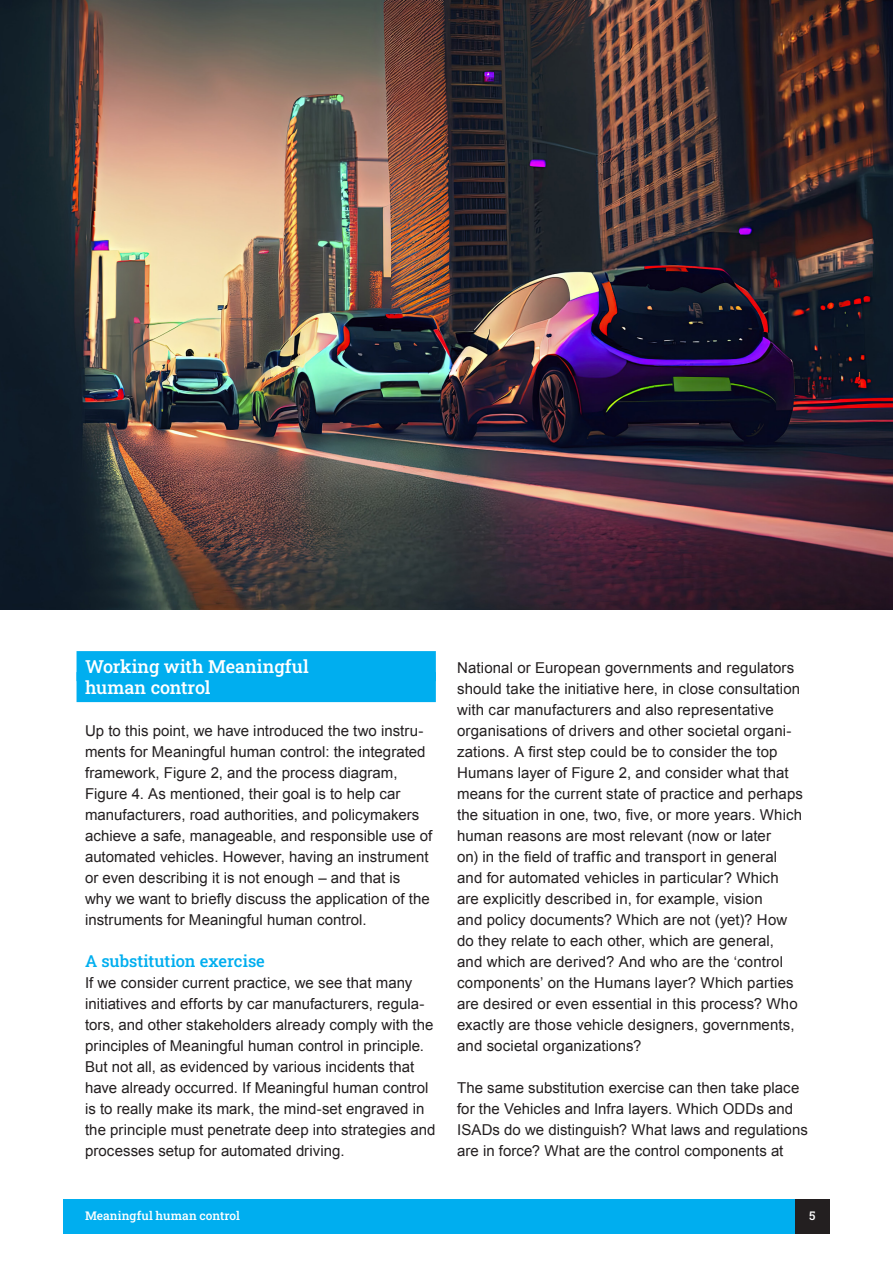
<style>
.page{position:relative;width:893px;height:1263px;background:#fff}
.page>*{position:absolute;margin:0;border:0;box-sizing:border-box;transform-origin:0 0}
.tussenkop{font:500 18px "Roboto Slab";color:#fff}
.body{font:500 16.5px "Roboto Slab";color:#00aeef}
.body-2{font:15px/21px "Arial";letter-spacing:.005em;color:#231f20}
.t1{font:500 12px "Roboto Slab";letter-spacing:.005em;color:#fff}
</style>
<div class="page">
<img style="left:0;top:0;width:893px;height:610px">
<div style="left:77px;top:651px;width:359px;height:30px;background:#00aeef"></div>
<div style="left:77px;top:672px;width:359px;height:30px;background:#00aeef"></div>
<div style="left:64px;top:1199px;width:731px;height:34px;background:#00aeef"></div>
<div style="left:795px;top:1199px;width:34px;height:34px;background:#231f20"></div>
<p class="tussenkop" style="left:85px;top:654px;width:225px">Working with Meaningful</p>
<p class="tussenkop" style="left:85px;top:675px;width:127px">human control</p>
<p class="body-2" style="left:85px;top:720px;width:349px">Up to this point, we have introduced the two instru&shy;ments for Meaningful human control: the integrated framework, Figure 2, and the process diagram, Figure 4. As mentioned, their goal is to help car manufacturers, road authorities, and policymakers achieve a safe, manageable, and responsible use of automated vehicles. However, having an instrument or even describing it is not enough – and that is<br>why we want to briefly discuss the application of the instruments for Meaningful human control.</p>
<p class="body" style="left:85px;top:949px;width:181px">A substitution exercise</p>
<p class="body-2" style="left:85px;top:972px;width:352px">If we consider current practice, we see that many initiatives and efforts by car manufacturers, regula&shy;tors, and other stakeholders already comply with the principles of Meaningful human control in principle.<br>But not all, as evidenced by various incidents that have already occurred. If Meaningful human control is to really make its mark, the mind-set engraved in the principle must penetrate deep into strategies and processes setup for automated driving.</p>
<p class="body-2" style="left:457px;top:657px;width:347px">National or European governments and regulators should take the initiative here, in close consultation with car manufacturers and also representative organisations of drivers and other societal organi&shy;zations. A first step could be to consider the top Humans layer of Figure 2, and consider what that means for the current state of practice and perhaps the situation in one, two, five, or more years. Which human reasons are most relevant (now or later<br>on) in the field of traffic and transport in general and for automated vehicles in particular? Which are explicitly described in, for example, vision<br>and policy documents? Which are not (yet)? How do they relate to each other, which are general, and which are derived? And who are the ‘control components’ on the Humans layer? Which parties are desired or even essential in this process? Who exactly are those vehicle designers, governments, and societal organizations?</p>
<p class="body-2" style="left:457px;top:1077px;width:352px">The same substitution exercise can then take place for the Vehicles and Infra layers. Which ODDs and ISADs do we distinguish? What laws and regulations are in force? What are the control components at</p>
<p class="t1" style="left:85px;top:1208px;width:156px">Meaningful human control</p>
<p class="t1" style="left:809px;top:1208px;width:8px">5</p>
</div>
